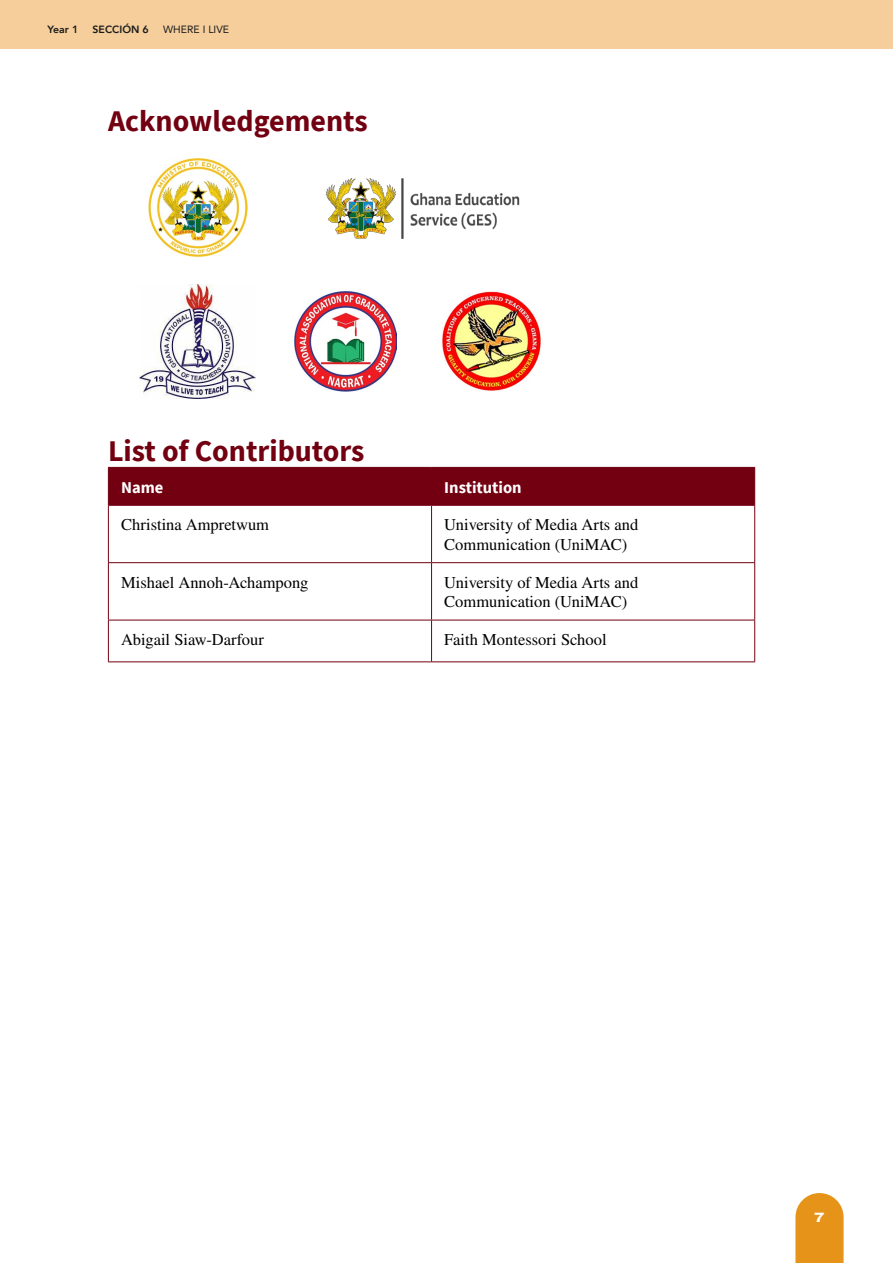
<style>
.page{position:relative;width:893px;height:1263px;background:#fff}
.page>*{position:absolute;margin:0;border:0;box-sizing:border-box;transform-origin:0 0}
.t1{font:700 30px "Source Sans Pro";color:#720011}
.t2{font:16.5px/19.5px "STIX General";color:#000}
.t3{font:700 16.5px "Source Sans Pro";color:#fff}
.t4{font:800 13.5px "Archivo Expanded";color:#fff}
.t5{font:800 10.5px "Avenir";color:#1a1a1a}
.t6{font:10.5px "Avenir";color:#1a1a1a}
</style>
<div class="page">
<div style="left:0;top:0;width:893px;height:49px;background:#f5ce9b"></div>
<svg style="left:795px;top:1193px;width:49px;height:70px;background:#e89d2e"></svg>
<img style="left:148px;top:158px;width:99px;height:99px">
<img style="left:325px;top:178px;width:195px;height:61px">
<img style="left:139px;top:284px;width:117px;height:114px">
<img style="left:295px;top:291px;width:101px;height:100px">
<img style="left:442px;top:291px;width:99px;height:100px">
<div style="left:109px;top:468px;width:645px;height:37px;background:#720011"></div>
<hr style="left:431px;top:468px;width:1px;height:37px;background:#720011">
<hr style="left:431px;top:506px;width:1px;height:56px;background:#720011">
<hr style="left:108px;top:562px;width:324px;height:1px;background:#720011">
<hr style="left:432px;top:562px;width:323px;height:1px;background:#720011">
<hr style="left:431px;top:563px;width:1px;height:57px;background:#720011">
<hr style="left:108px;top:620px;width:324px;height:1px;background:#720011">
<hr style="left:432px;top:620px;width:323px;height:1px;background:#720011">
<hr style="left:431px;top:620px;width:1px;height:41px;background:#720011">
<hr style="left:108px;top:661px;width:324px;height:1px;background:#720011">
<hr style="left:432px;top:661px;width:323px;height:1px;background:#720011">
<hr style="left:108px;top:506px;width:1px;height:56px;background:#720011">
<hr style="left:754px;top:506px;width:1px;height:56px;background:#720011">
<hr style="left:108px;top:563px;width:1px;height:57px;background:#720011">
<hr style="left:754px;top:563px;width:1px;height:57px;background:#720011">
<hr style="left:108px;top:620px;width:1px;height:41px;background:#720011">
<hr style="left:754px;top:620px;width:1px;height:41px;background:#720011">
<hr style="left:108px;top:467px;width:324px;height:1px;background:#720011">
<hr style="left:108px;top:468px;width:1px;height:37px;background:#720011">
<hr style="left:432px;top:467px;width:323px;height:1px;background:#720011">
<hr style="left:754px;top:468px;width:1px;height:37px;background:#720011">
<hr style="left:108px;top:505px;width:324px;height:1px;background:#720011">
<hr style="left:432px;top:505px;width:323px;height:1px;background:#720011">
<p class="t5" style="left:48px;top:21px;width:32px">Year 1</p>
<p class="t5" style="left:93px;top:21px;width:58px">SECCIÓN 6</p>
<p class="t6" style="left:163px;top:21px;width:67px">WHERE I LIVE</p>
<h1 class="t1" style="left:108px;top:100px;width:261px">Acknowledgements</h1>
<h1 class="t1" style="left:108px;top:431px;width:258px">List of Contributors</h1>
<p class="t3" style="left:121px;top:476px;width:44px">Name</p>
<p class="t3" style="left:444px;top:476px;width:79px">Institution</p>
<p class="t2" style="left:121px;top:516px;width:149px">Christina Ampretwum</p>
<p class="t2" style="left:444px;top:516px;width:195px">University of Media Arts and<br>Communication (UniMAC)</p>
<p class="t2" style="left:121px;top:573px;width:189px">Mishael Annoh-Achampong</p>
<p class="t2" style="left:444px;top:573px;width:195px">University of Media Arts and<br>Communication (UniMAC)</p>
<p class="t2" style="left:121px;top:631px;width:144px">Abigail Siaw-Darfour</p>
<p class="t2" style="left:444px;top:631px;width:164px">Faith Montessori School</p>
<p class="t4" style="left:815px;top:1207px;width:11px">7</p>
</div>
